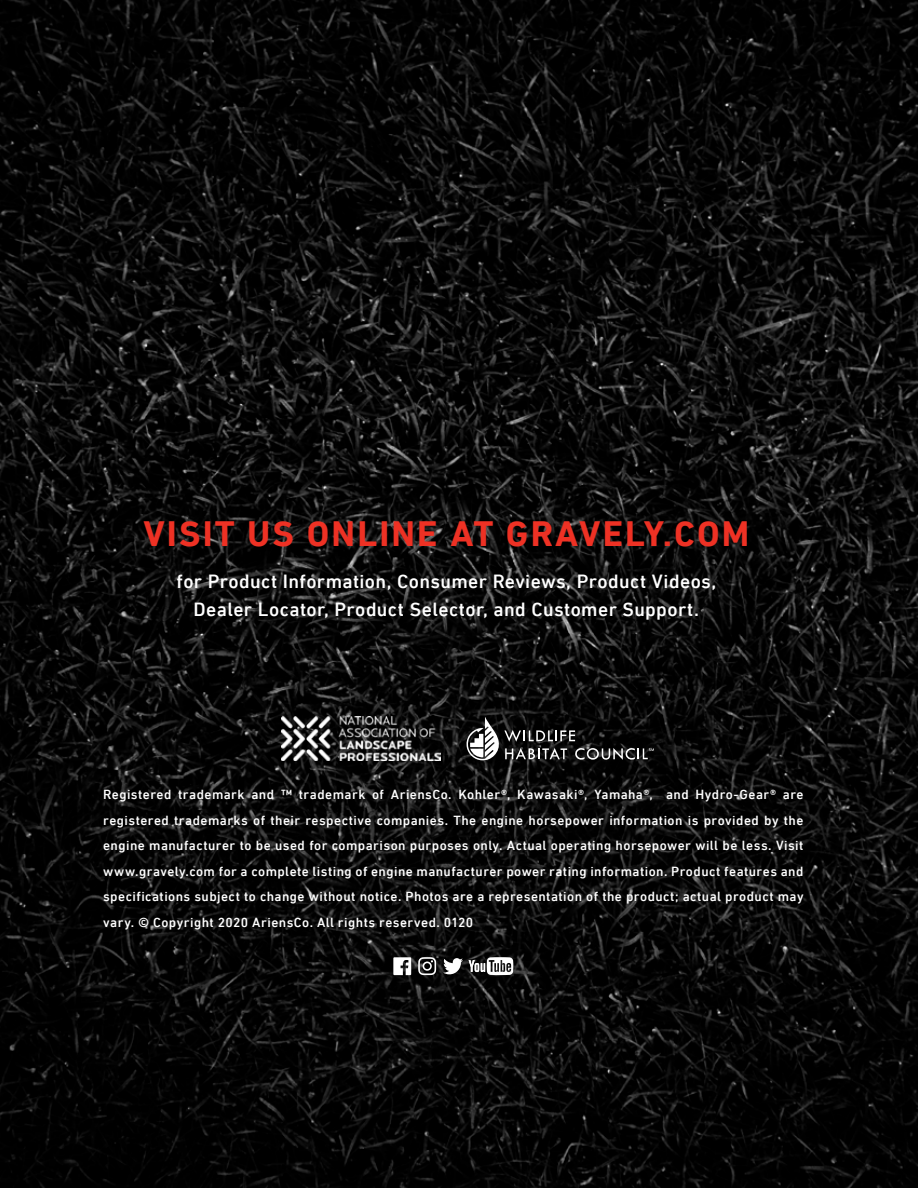
<style>
.page{position:relative;width:918px;height:1188px;background:#fff}
.page>*{position:absolute;margin:0;border:0;box-sizing:border-box;transform-origin:0 0}
.t1{font:700 36px "DIN Next LT Pro";letter-spacing:.06em;color:#ee3124}
.t2{font:500 19.5px/28.5px "DIN Next LT Pro";letter-spacing:.02em;color:#fff;text-align:center}
.t3{font:500 13.5px/25.5px "DIN Next LT Pro";letter-spacing:.035em;color:#fff;text-align:justify}
</style>
<div class="page">
<img style="left:0;top:0;width:918px;height:1188px">
<img style="left:282px;top:717px;width:159px;height:43px">
<svg style="left:466px;top:717px;width:188px;height:43px;background:#333"></svg>
<svg style="left:393px;top:957px;width:18px;height:18px"></svg>
<svg style="left:469px;top:957px;width:44px;height:18px"></svg>
<svg style="left:443px;top:958px;width:20px;height:16px"></svg>
<svg style="left:418px;top:957px;width:18px;height:18px"></svg>
<h1 class="t1" style="left:143px;top:513px;width:607px">VISIT US ONLINE AT GRAVELY.COM</h1>
<h2 class="t2" style="left:177px;top:567px;width:541px">for Product Information, Consumer Reviews, Product Videos,<br>Dealer Locator, Product Selector, and Customer Support.</h2>
<p class="t3" style="left:103px;top:782px;width:702px">Registered trademark and ™ trademark of AriensCo. Kohler®, Kawasaki®, Yamaha®, and Hydro-Gear® are registered trademarks of their respective companies. The engine horsepower information is provided by the engine manufacturer to be used for comparison purposes only. Actual operating horsepower will be less. Visit www.gravely.com for a complete listing of engine manufacturer power rating information. Product features and specifications subject to change without notice. Photos are a representation of the product; actual product may vary. © Copyright 2020 AriensCo. All rights reserved. 0120</p>
</div>
